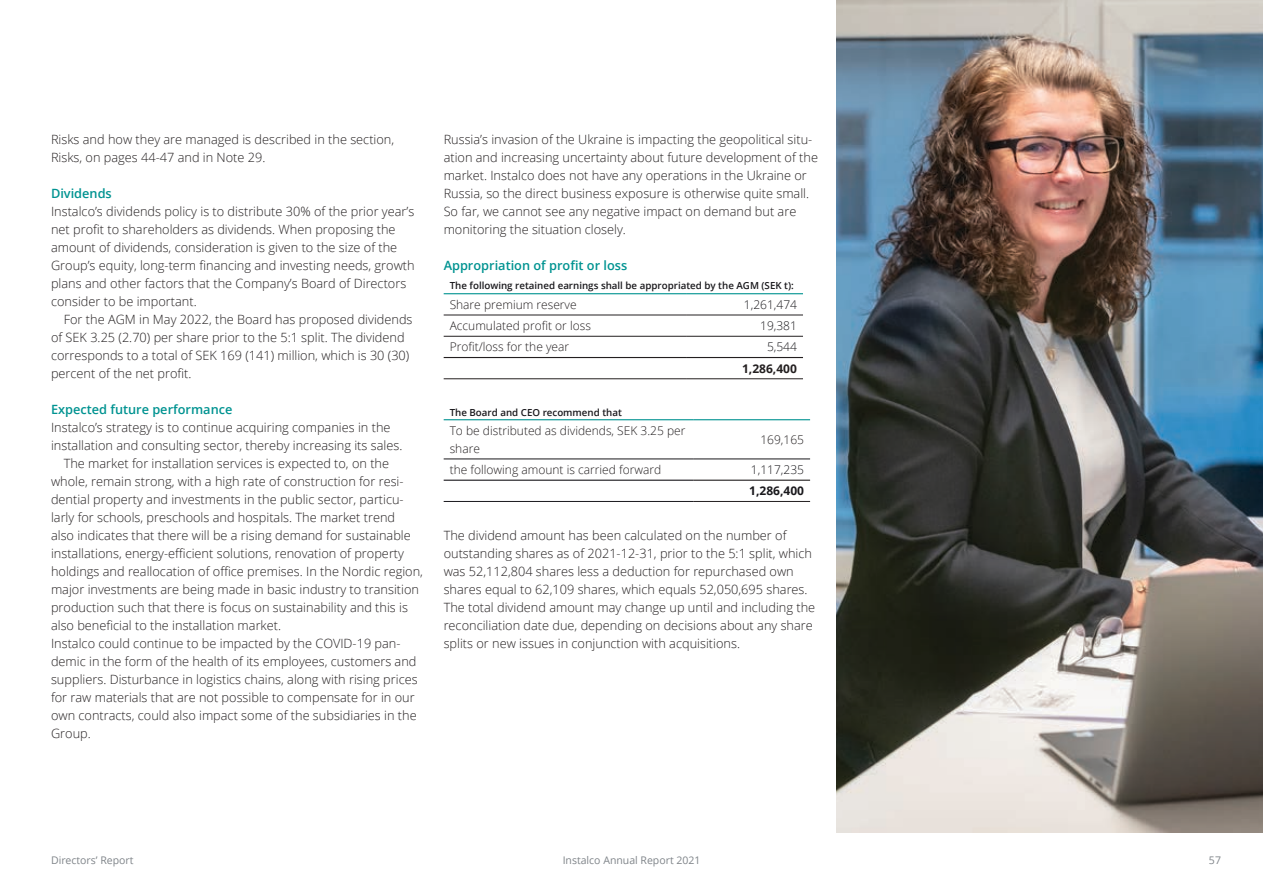
<style>
.page{position:relative;width:1263px;height:893px;background:#fff}
.page>*{position:absolute;margin:0;border:0;box-sizing:border-box;transform-origin:0 0}
.t1{font:300 12.75px/18px "Open Sans";color:#231f20}
.t2{font:600 12.75px "Open Sans";color:#009391}
.t3{font:300 12px/18px "Open Sans";color:#231f20}
.t4{font:300 12px "Open Sans";color:#19181c}
.t5{font:700 12px "Open Sans";color:#231f20}
.t6{font:700 12px "Open Sans";color:#19181c}
.t7{font:10.5px "Open Sans";color:#7f8489}
.t8{font:600 9.75px "Open Sans";color:#19181c}
</style>
<div class="page">
<img style="left:836px;top:0;width:427px;height:832px">
<hr style="left:444px;top:336px;width:242px;height:1px;background:#231f20">
<hr style="left:686px;top:336px;width:117px;height:1px;background:#231f20">
<hr style="left:444px;top:315px;width:242px;height:1px;background:#231f20">
<hr style="left:686px;top:315px;width:117px;height:1px;background:#231f20">
<hr style="left:444px;top:357px;width:242px;height:1px;background:#231f20">
<hr style="left:444px;top:378px;width:242px;height:1px;background:#231f20">
<hr style="left:686px;top:357px;width:117px;height:1px;background:#231f20">
<hr style="left:686px;top:378px;width:117px;height:1px;background:#231f20">
<hr style="left:444px;top:293px;width:242px;height:1px;background:#009391">
<hr style="left:686px;top:293px;width:117px;height:1px;background:#009391">
<hr style="left:444px;top:459px;width:249px;height:1px;background:#19181c">
<hr style="left:693px;top:459px;width:117px;height:1px;background:#19181c">
<hr style="left:444px;top:419px;width:249px;height:1px;background:#009391">
<hr style="left:693px;top:419px;width:117px;height:1px;background:#009391">
<hr style="left:444px;top:480px;width:249px;height:1px;background:#19181c">
<hr style="left:444px;top:501px;width:249px;height:1px;background:#19181c">
<hr style="left:693px;top:480px;width:117px;height:1px;background:#231f20">
<hr style="left:693px;top:501px;width:117px;height:1px;background:#231f20">
<p class="t1" style="left:51px;top:130px;width:345px">Risks and how they are managed is described in the section,<br>Risks, on pages 44-47 and in Note 29.</p>
<p class="t2" style="left:51px;top:185px;width:62px">Dividends</p>
<p class="t1" style="left:51px;top:202px;width:365px">Instalco’s dividends policy is to distribute 30% of the prior year’s net profit to shareholders as dividends. When proposing the amount of dividends, consideration is given to the size of the Group’s equity, long-term financing and investing needs, growth plans and other factors that the Company’s Board of Directors consider to be important.</p>
<p class="t1" style="left:51px;top:310px;width:363px;text-indent:13px">For the AGM in May 2022, the Board has proposed dividends of SEK 3.25 (2.70) per share prior to the 5:1 split. The dividend corresponds to a total of SEK 169 (141) million, which is 30 (30) percent of the net profit.</p>
<p class="t2" style="left:51px;top:401px;width:183px">Expected future performance</p>
<p class="t1" style="left:51px;top:418px;width:341px">Instalco’s strategy is to continue acquiring companies in the</p>
<p class="t1" style="left:51px;top:436px;width:353px">installation and consulting sector, thereby increasing its sales.</p>
<p class="t1" style="left:64px;top:454px;width:327px">The market for installation services is expected to, on the</p>
<p class="t1" style="left:51px;top:472px;width:354px">whole, remain strong, with a high rate of construction for resi-</p>
<p class="t1" style="left:51px;top:490px;width:354px">dential property and investments in the public sector, particu-</p>
<p class="t1" style="left:51px;top:508px;width:346px">larly for schools, preschools and hospitals. The market trend</p>
<p class="t1" style="left:51px;top:526px;width:361px">also indicates that there will be a rising demand for sustainable</p>
<p class="t1" style="left:51px;top:544px;width:355px">installations, energy-efficient solutions, renovation of property</p>
<p class="t1" style="left:51px;top:562px;width:373px">holdings and reallocation of office premises. In the Nordic region,</p>
<p class="t1" style="left:51px;top:580px;width:369px">major investments are being made in basic industry to transition</p>
<p class="t1" style="left:51px;top:598px;width:358px">production such that there is focus on sustainability and this is</p>
<p class="t1" style="left:51px;top:616px;width:232px">also beneficial to the installation market.</p>
<p class="t1" style="left:51px;top:634px;width:351px">Instalco could continue to be impacted by the COVID-19 pan-</p>
<p class="t1" style="left:51px;top:652px;width:367px">demic in the form of the health of its employees, customers and</p>
<p class="t1" style="left:51px;top:670px;width:368px">suppliers. Disturbance in logistics chains, along with rising prices</p>
<p class="t1" style="left:51px;top:688px;width:365px">for raw materials that are not possible to compensate for in our</p>
<p class="t1" style="left:51px;top:706px;width:367px">own contracts, could also impact some of the subsidiaries in the</p>
<p class="t1" style="left:51px;top:724px;width:41px">Group.</p>
<p class="t1" style="left:444px;top:130px;width:376px">Russia’s invasion of the Ukraine is impacting the geopolitical situ&shy;ation and increasing uncertainty about future development of the market. Instalco does not have any operations in the Ukraine or Russia, so the direct business exposure is otherwise quite small.<br>So far, we cannot see any negative impact on demand but are monitoring the situation closely.</p>
<p class="t2" style="left:444px;top:257px;width:185px">Appropriation of profit or loss</p>
<p class="t8" style="left:450px;top:279px;width:346px">The following retained earnings shall be appropriated by the AGM (SEK t):</p>
<p class="t3" style="left:450px;top:295px;width:129px">Share premium reserve</p>
<p class="t4" style="left:744px;top:296px;width:55px">1,261,474</p>
<p class="t3" style="left:450px;top:317px;width:143px">Accumulated profit or loss</p>
<p class="t4" style="left:760px;top:318px;width:38px">19,381</p>
<p class="t3" style="left:450px;top:338px;width:121px">Profit/loss for the year</p>
<p class="t4" style="left:767px;top:339px;width:31px">5,544</p>
<p class="t5" style="left:742px;top:360px;width:56px">1,286,400</p>
<p class="t8" style="left:450px;top:405px;width:174px">The Board and CEO recommend that</p>
<p class="t3" style="left:450px;top:421px;width:237px">To be distributed as dividends, SEK 3.25 per share</p>
<p class="t3" style="left:760px;top:430px;width:45px">169,165</p>
<p class="t3" style="left:450px;top:460px;width:213px">the following amount is carried forward</p>
<p class="t4" style="left:751px;top:462px;width:55px">1,117,235</p>
<p class="t6" style="left:749px;top:483px;width:56px">1,286,400</p>
<p class="t1" style="left:444px;top:526px;width:373px">The dividend amount has been calculated on the number of outstanding shares as of 2021-12-31, prior to the 5:1 split, which was 52,112,804 shares less a deduction for repurchased own shares equal to 62,109 shares, which equals 52,050,695 shares.<br>The total dividend amount may change up until and including the reconciliation date due, depending on decisions about any share splits or new issues in conjunction with acquisitions.</p>
<p class="t7" style="left:51px;top:853px;width:84px">Directors’ Report</p>
<p class="t7" style="left:563px;top:853px;width:139px">Instalco Annual Report 2021</p>
<p class="t7" style="left:1209px;top:853px;width:14px">57</p>
</div>
